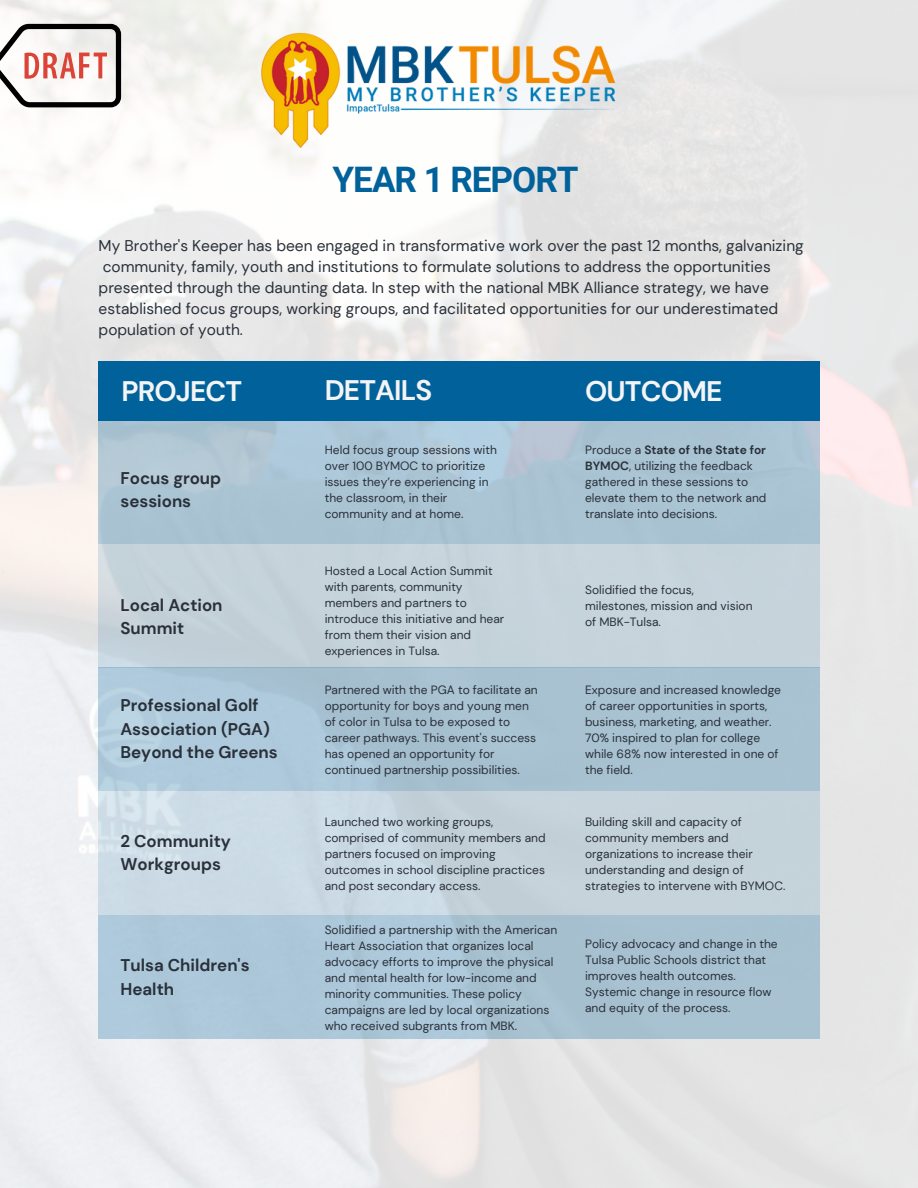
<style>
.page{position:relative;width:918px;height:1188px;background:#fff}
.page>*{position:absolute;margin:0;border:0;box-sizing:border-box;transform-origin:0 0}
.t1{font:700 35.1px "Roboto";letter-spacing:-.03em;color:#01629b}
.t2{font:700 28.2px "DM Sans";letter-spacing:-.03em;color:#f4f4f4}
.t3{font:700 16.95px/23.7px "DM Sans";color:#293039}
.t4{font:15.45px/21.1px "DM Sans";color:#293039}
.t5{font:12px/16px "DM Sans";color:#293039}
.s1{font-weight:700}
</style>
<div class="page">
<img style="left:0;top:0;width:918px;height:1188px">
<div style="left:99px;top:361px;width:721px;height:60px;background:#01629b"></div>
<div style="left:99px;top:420px;width:721px;height:123px;background:linear-gradient(to bottom,#afc7d7,#a8c2d2)"></div>
<div style="left:99px;top:544px;width:721px;height:123px;background:#c6d3db"></div>
<div style="left:99px;top:668px;width:721px;height:123px;background:#a8c2d2"></div>
<img style="left:251px;top:28px;width:384px;height:128px">
<div style="left:99px;top:916px;width:721px;height:123px;background:#a9c4d4"></div>
<div style="left:99px;top:792px;width:721px;height:123px;background:linear-gradient(to right,#cedde8,#c1cfd6)"></div>
<svg style="left:0;top:21px;width:121px;height:89px"></svg>
<h1 class="t1" style="left:333px;top:160px;width:247px">YEAR 1 REPORT</h1>
<p class="t4" style="left:99px;top:235px;width:707px">My Brother's Keeper has been engaged in transformative work over the past 12 months, galvanizing community, family, youth and institutions to formulate solutions to address the opportunities presented through the daunting data. In step with the national MBK Alliance strategy, we have established focus groups, working groups, and facilitated opportunities for our underestimated population of youth.</p>
<h2 class="t2" style="left:122px;top:373px;width:122px">PROJECT</h2>
<h3 class="t3" style="left:120px;top:466px;width:102px">Focus group sessions</h3>
<h3 class="t3" style="left:120px;top:593px;width:104px">Local Action<br>Summit</h3>
<h3 class="t3" style="left:120px;top:693px;width:159px">Professional Golf<br>Association (PGA)<br>Beyond the Greens</h3>
<h3 class="t3" style="left:120px;top:829px;width:112px">2 Community<br>Workgroups</h3>
<h3 class="t3" style="left:120px;top:954px;width:131px">Tulsa Children's<br>Health</h3>
<h2 class="t2" style="left:325px;top:372px;width:109px">DETAILS</h2>
<p class="t5" style="left:325px;top:442px;width:174px">Held focus group sessions with over 100 BYMOC to prioritize issues they’re experiencing in the classroom, in their community and at home.</p>
<p class="t5" style="left:325px;top:563px;width:181px">Hosted a Local Action Summit with parents, community members and partners to introduce this initiative and hear from them their vision and experiences in Tulsa.</p>
<p class="t5" style="left:325px;top:681px;width:215px">Partnered with the PGA to facilitate an opportunity for boys and young men of color in Tulsa to be exposed to career pathways. This event's success has opened an opportunity for continued partnership possibilities.</p>
<p class="t5" style="left:325px;top:813px;width:222px">Launched two working groups, comprised of community members and partners focused on improving outcomes in school discipline practices and post secondary access.</p>
<p class="t5" style="left:325px;top:921px;width:234px">Solidified a partnership with the American Heart Association that organizes local advocacy efforts to improve the physical and mental health for low-income and minority communities. These policy campaigns are led by local organizations who received subgrants from MBK.</p>
<h2 class="t2" style="left:585px;top:373px;width:139px">OUTCOME</h2>
<p class="t5" style="left:585px;top:442px;width:183px">Produce a <span class="s1">State of the State for<br>BYMOC</span>, utilizing the feedback gathered in these sessions to elevate them to the network and translate into decisions.</p>
<p class="t5" style="left:585px;top:582px;width:169px">Solidified the focus, milestones, mission and vision of MBK-Tulsa.</p>
<p class="t5" style="left:585px;top:681px;width:198px">Exposure and increased knowledge of career opportunities in sports, business, marketing, and weather.<br>70% inspired to plan for college while 68% now interested in one of the field.</p>
<p class="t5" style="left:585px;top:813px;width:202px">Building skill and capacity of community members and organizations to increase their understanding and design of strategies to intervene with BYMOC.</p>
<p class="t5" style="left:585px;top:936px;width:194px">Policy advocacy and change in the<br>Tulsa Public Schools district that improves health outcomes.<br>Systemic change in resource flow and equity of the process.</p>
</div>
